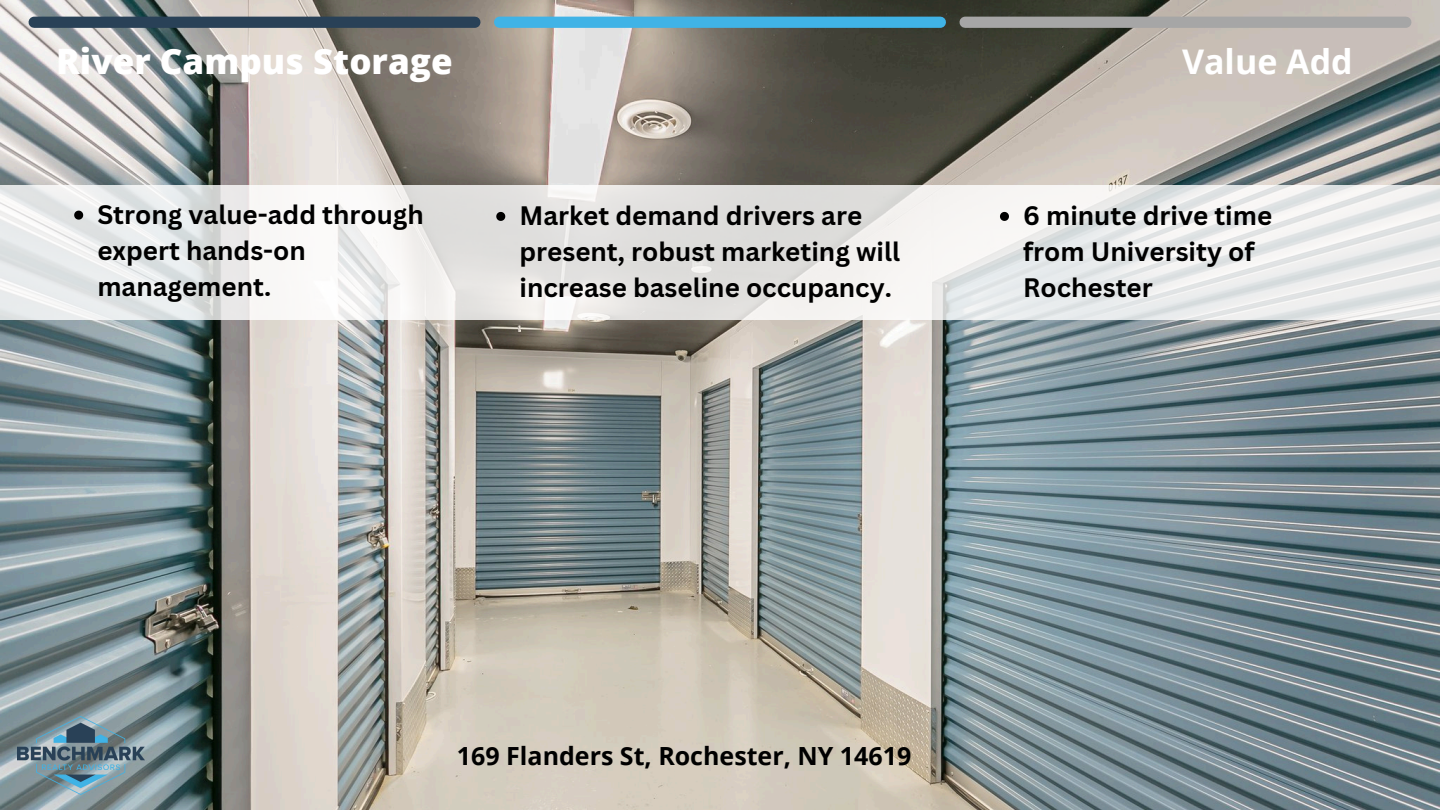
<style>
.page{position:relative;width:1440px;height:810px;background:#fff}
.page>*{position:absolute;margin:0;border:0;box-sizing:border-box;transform-origin:0 0}
.t1{font:800 35px "Open Sans";color:#fff}
.t2{font:700 34px "Open Sans";color:#fff}
.t3{font:700 26px/36px "Canva Sans";color:#000}
.t4{font:700 25px "Open Sans";color:#000}
</style>
<div class="page">
<img style="left:0;top:0;width:1440px;height:810px">
<img style="left:17px;top:716px;width:128px;height:79px">
<div style="left:34px;top:17px;width:441px;height:11px;background:#294157"></div>
<div style="left:500px;top:17px;width:440px;height:11px;background:#40b3e6"></div>
<div style="left:965px;top:17px;width:441px;height:11px;background:#a6a6a6"></div>
<svg style="left:0;top:185px;width:1440px;height:135px"></svg>
<svg style="left:74px;top:211px;width:9px;height:9px"></svg>
<svg style="left:496px;top:212px;width:9px;height:9px"></svg>
<svg style="left:1000px;top:212px;width:9px;height:9px"></svg>
<p class="t1" style="left:56px;top:37px;width:398px">River Campus Storage</p>
<h1 class="t2" style="left:1182px;top:37px;width:172px">Value Add</h1>
<p class="t3" style="left:97px;top:196px;width:328px">Strong value-add through expert hands-on management.</p>
<h1 class="t3" style="left:519px;top:197px;width:382px">Market demand drivers are present, robust marketing will increase baseline occupancy.</h1>
<p class="t3" style="left:1023px;top:197px;width:251px">6 minute drive time from University of<br>Rochester</p>
<p class="t4" style="left:457px;top:739px;width:456px">169 Flanders St, Rochester, NY 14619</p>
</div>
